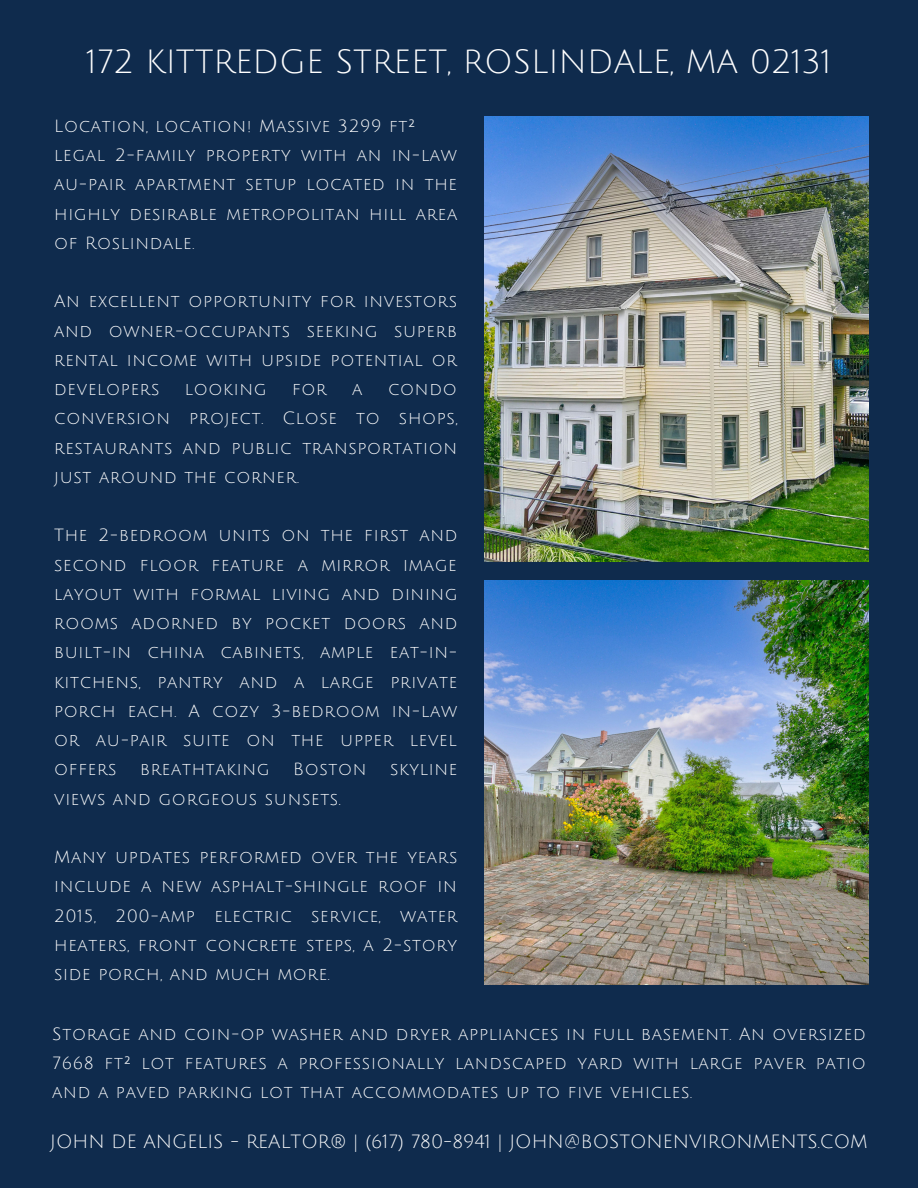
<style>
.page{position:relative;width:918px;height:1188px;background:#0f2b4d}
.page>*{position:absolute;margin:0;border:0;box-sizing:border-box;transform-origin:0 0}
.t1{font:32.7px "Julius Sans One";color:#fff}
.t2{font:18.75px "Julius Sans One";color:#fff}
.t3{font:17.25px/29.2px "Julius Sans One";letter-spacing:.04em;color:#fff;text-align:justify}
</style>
<div class="page">
<img style="left:484px;top:116px;width:385px;height:446px">
<img style="left:484px;top:581px;width:385px;height:403px">
<p class="t1" style="left:86px;top:45px;width:747px">172 KITTREDGE STREET, ROSLINDALE, MA 02131</p>
<p class="t3" style="left:54px;top:112px;width:363px">Location, location! Massive 3299 ft²</p>
<p class="t3" style="left:54px;top:141px;width:405px">legal 2-family property with an in-law au-pair apartment setup located in the highly desirable metropolitan hill area of Roslindale.</p>
<p class="t3" style="left:54px;top:287px;width:404px">An excellent opportunity for investors and owner-occupants seeking superb rental income with upside potential or developers</p>
<p class="t3" style="left:54px;top:375px;width:405px;text-indent:334px">condo conversion project. Close to shops, restaurants and public transportation just around the corner.</p>
<p class="t3" style="left:185px;top:375px;width:83px">looking</p>
<p class="t3" style="left:292px;top:375px;width:36px">for</p>
<p class="t3" style="left:352px;top:375px;width:12px">a</p>
<p class="t3" style="left:54px;top:521px;width:405px">The 2-bedroom units on the first and second floor feature a mirror image layout with formal living and dining rooms adorned by pocket doors and built-in china cabinets, ample eat-in&shy;kitchens, pantry and a large private porch each. A cozy 3-bedroom in-law or au-pair suite on the upper level offers</p>
<p class="t3" style="left:140px;top:755px;width:131px">breathtaking</p>
<p class="t3" style="left:293px;top:755px;width:75px">Boston</p>
<p class="t3" style="left:390px;top:755px;width:69px">skyline</p>
<p class="t3" style="left:54px;top:785px;width:288px">views and gorgeous sunsets.</p>
<p class="t3" style="left:54px;top:843px;width:405px">Many updates performed over the years include a new asphalt-shingle roof in 2015, 200-amp electric service, water heaters, front concrete steps, a 2-story side porch, and much more.</p>
<p class="t3" style="left:52px;top:1019px;width:815px">Storage and coin-op washer and dryer appliances in full basement. An oversized 7668 ft² lot features a professionally landscaped yard with large paver patio and a paved parking lot that accommodates up to five vehicles.</p>
<p class="t2" style="left:50px;top:1131px;width:819px">JOHN DE ANGELIS - REALTOR® | (617) 780-8941 | JOHN@BOSTONENVIRONMENTS.COM</p>
</div>
